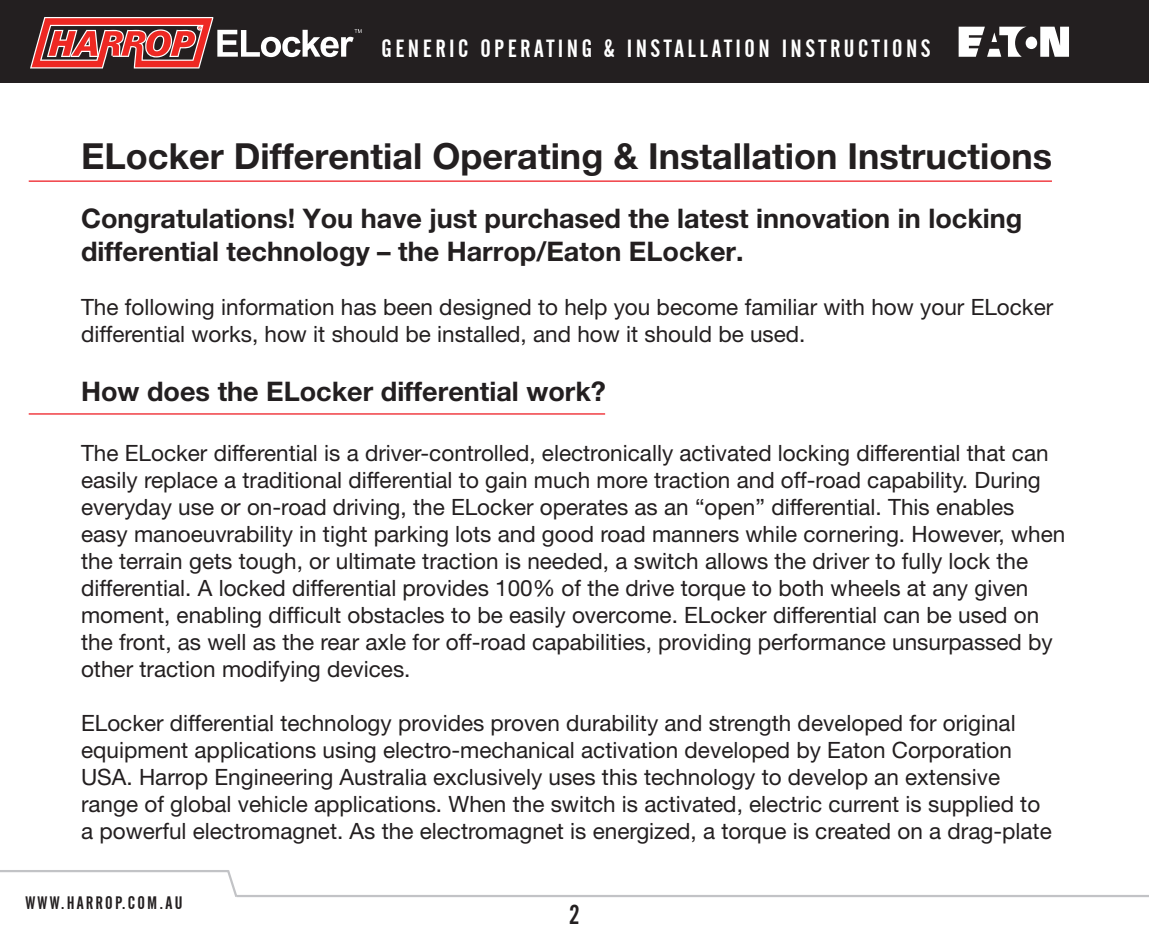
<style>
.page{position:relative;width:1149px;height:944px;background:#fff}
.page>*{position:absolute;margin:0;border:0;box-sizing:border-box;transform-origin:0 0}
.Heading1{font:700 36px "Helvetica Neue";color:#231f20}
.Heading2{font:700 27px/32.4px "Helvetica Neue";color:#231f20}
.t1{font:27px "Alternate Gothic No 2 BT";color:#231f20}
.t2{font:24.75px "Alternate Gothic No 2 BT";letter-spacing:.14em;color:#fff}
.t3{font:22.5px/27px "Helvetica Neue LT Std";color:#231f20}
.t4{font:18px "Alternate Gothic No 2 BT";letter-spacing:.12em;color:#231f20}
</style>
<div class="page">
<hr style="left:1148px;top:0;width:1px;height:83px;background:#231f20">
<div style="left:0;top:0;width:1148px;height:83px;background:#231f20"></div>
<svg style="left:30px;top:17px;width:331px;height:52px"></svg>
<hr style="left:236px;top:895px;width:912px;height:2px;background:#c2c3c6">
<hr style="left:0;top:870px;width:228px;height:2px;background:#c2c3c6">
<svg style="left:225px;top:870px;width:12px;height:27px"></svg>
<svg style="left:958px;top:27px;width:110px;height:30px"></svg>
<hr style="left:29px;top:180px;width:1022px;height:2px;background:#ee1d23">
<hr style="left:29px;top:413px;width:576px;height:2px;background:#ee1d23">
<p class="t2" style="left:381px;top:34px;width:550px">GENERIC OPERATING &amp; INSTALLATION INSTRUCTIONS</p>
<p class="Heading1" style="left:81px;top:134px;width:972px">ELocker Differential Operating &amp; Installation Instructions</p>
<p class="Heading2" style="left:81px;top:202px;width:942px">Congratulations! You have just purchased the latest innovation in locking differential technology – the Harrop/Eaton ELocker.</p>
<p class="t3" style="left:81px;top:293px;width:973px">The following information has been designed to help you become familiar with how your ELocker differential works, how it should be installed, and how it should be used.</p>
<p class="Heading2" style="left:81px;top:375px;width:526px">How does the ELocker differential work?</p>
<p class="t3" style="left:81px;top:439px;width:985px">The ELocker differential is a driver-controlled, electronically activated locking differential that can easily replace a traditional differential to gain much more traction and off-road capability. During everyday use or on-road driving, the ELocker operates as an “open” differential. This enables easy manoeuvrability in tight parking lots and good road manners while cornering. However, when the terrain gets tough, or ultimate traction is needed, a switch allows the driver to fully lock the differential. A locked differential provides 100% of the drive torque to both wheels at any given moment, enabling difficult obstacles to be easily overcome. ELocker differential can be used on the front, as well as the rear axle for off-road capabilities, providing performance unsurpassed by other traction modifying devices.</p>
<p class="t3" style="left:81px;top:709px;width:971px">ELocker differential technology provides proven durability and strength developed for original equipment applications using electro-mechanical activation developed by Eaton Corporation USA. Harrop Engineering Australia exclusively uses this technology to develop an extensive range of global vehicle applications. When the switch is activated, electric current is supplied to a powerful electromagnet. As the electromagnet is energized, a torque is created on a drag-plate</p>
<p class="t4" style="left:26px;top:893px;width:158px">WWW.HARROP.COM.AU</p>
<p class="t1" style="left:569px;top:900px;width:12px">2</p>
</div>
